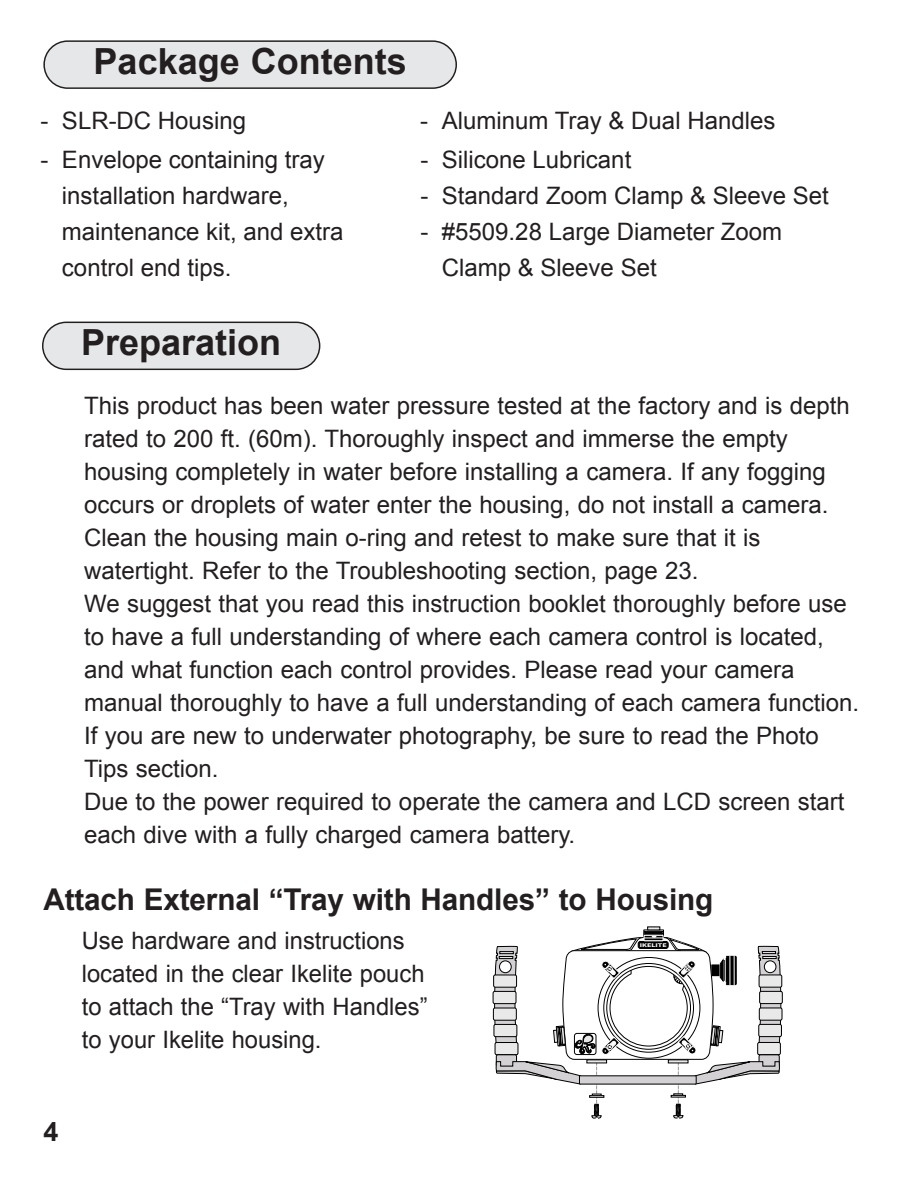
<style>
.page{position:relative;width:918px;height:1188px;background:#fff}
.page>*{position:absolute;margin:0;border:0;box-sizing:border-box;transform-origin:0 0}
.t1{font:700 36px "Arial";color:#231f20}
.t2{font:700 30px "Arial";letter-spacing:-.005em;color:#231f20}
.t3{font:700 27px "Arial";color:#231f20}
.t4{font:24px/33px "Arial";color:#231f20}
.t5{font:700 5.4px "Myriad";color:#fff;scale:1.49 1}
</style>
<div class="page">
<div style="left:45px;top:42px;width:410px;height:45px;background:#e6e7e9"></div>
<div style="left:43px;top:40px;width:414px;height:49px;border:3px solid #231f20;border-radius:24px"></div>
<div style="left:44px;top:323px;width:275px;height:46px;background:#e6e7e9"></div>
<div style="left:42px;top:322px;width:278px;height:48px;border:3px solid #231f20;border-radius:24px"></div>
<svg style="left:492px;top:927px;width:291px;height:192px"></svg>
<h1 class="t1" style="left:94px;top:42px;width:315px">Package Contents</h1>
<p class="t4" style="left:40px;top:104px;width:207px">- SLR-DC Housing</p>
<p class="t4" style="left:62px;top:141px;width:283px;line-height:36px;text-indent:-22px">- Envelope containing tray installation hardware, maintenance kit, and extra control end tips.</p>
<p class="t4" style="left:420px;top:104px;width:357px">- Aluminum Tray &amp; Dual Handles</p>
<p class="t4" style="left:420px;top:143px;width:213px">- Silicone Lubricant</p>
<p class="t4" style="left:420px;top:179px;width:410px">- Standard Zoom Clamp &amp; Sleeve Set</p>
<p class="t4" style="left:442px;top:214px;width:342px;line-height:36px;text-indent:-22px">- #5509.28 Large Diameter Zoom<br>Clamp &amp; Sleeve Set</p>
<h1 class="t1" style="left:81px;top:323px;width:202px">Preparation</h1>
<p class="t4" style="left:84px;top:389px;width:777px">This product has been water pressure tested at the factory and is depth rated to 200 ft. (60m). Thoroughly inspect and immerse the empty housing completely in water before installing a camera. If any fogging occurs or droplets of water enter the housing, do not install a camera.<br>Clean the housing main o-ring and retest to make sure that it is watertight. Refer to the Troubleshooting section, page 23.<br>We suggest that you read this instruction booklet thoroughly before use to have a full understanding of where each camera control is located, and what function each control provides. Please read your camera manual thoroughly to have a full understanding of each camera function.<br>If you are new to underwater photography, be sure to read the Photo Tips section.<br>Due to the power required to operate the camera and LCD screen start each dive with a fully charged camera battery.</p>
<p class="t2" style="left:43px;top:883px;width:672px">Attach External “Tray with Handles” to Housing</p>
<p class="t4" style="left:82px;top:924px;width:347px">Use hardware and instructions located in the clear Ikelite pouch to attach the “Tray with Handles” to your Ikelite housing.</p>
<p class="t5" style="left:640px;top:943px;width:20px">IKELITE</p>
<p class="t3" style="left:43px;top:1117px;width:17px">4</p>
</div>
